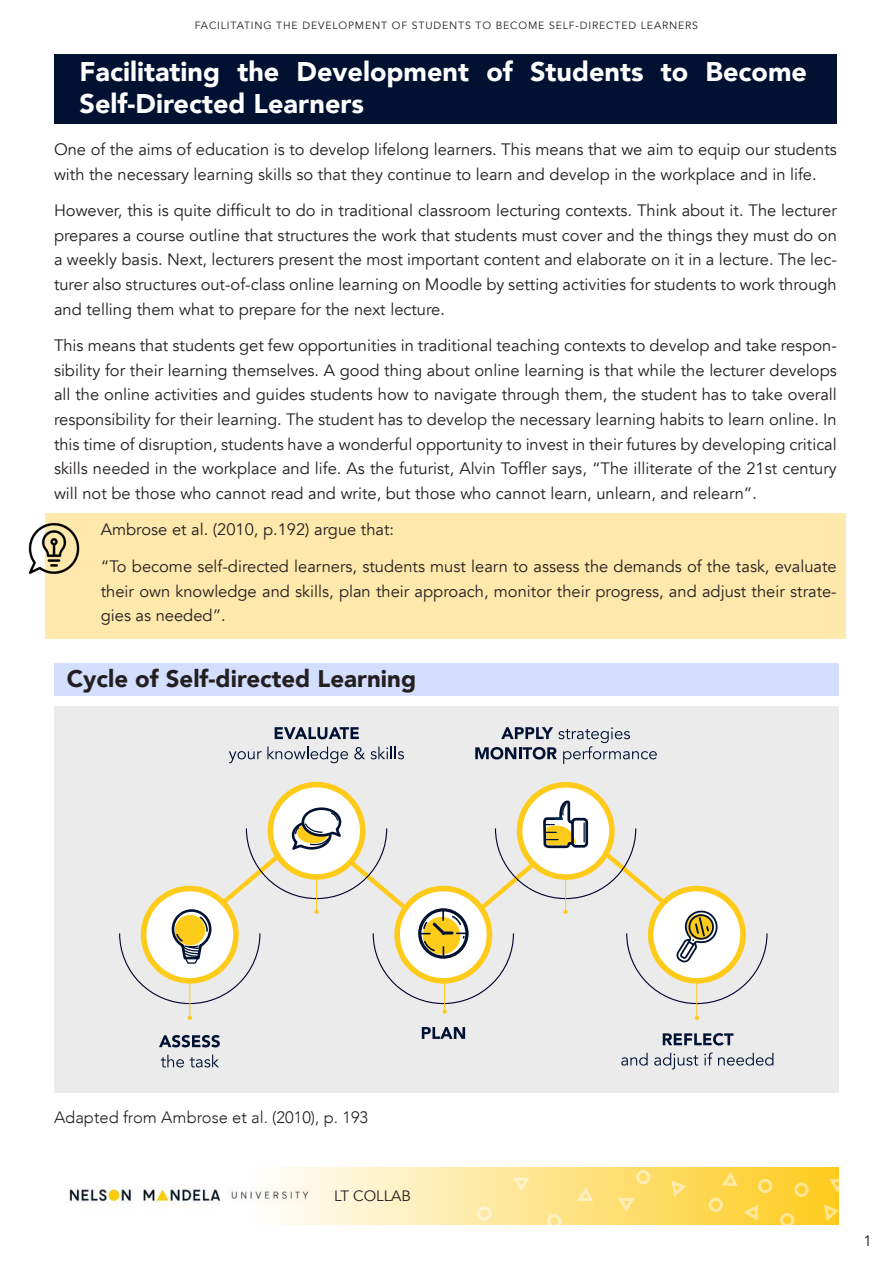
<style>
.page{position:relative;width:893px;height:1263px;background:#fff}
.page>*{position:absolute;margin:0;border:0;box-sizing:border-box;transform-origin:0 0}
.Paragraph_Style_1{font:900 27px/32.4px "Avenir";color:#fff}
.Paragraph_Style_5{font:900 24px "Avenir";color:#231f20}
.t1{font:16.5px/24.6px "Avenir";color:#231f20;text-align:justify}
.Basic{font:300 16.5px "Avenir";color:#231f20}
.t2{font:15px "Avenir";color:#231f20}
.t3{font:10.5px "Avenir";letter-spacing:.08em;color:#231f20}
</style>
<div class="page">
<div style="left:247px;top:1167px;width:592px;height:58px;background:linear-gradient(to right,#feffff,#fecb1d)"></div>
<img style="left:66px;top:1177px;width:258px;height:38px">
<div style="left:794px;top:1182px;width:15px;height:15px;border:3px solid #fff;border-radius:50%"></div>
<div style="left:709px;top:1198px;width:14px;height:14px;border:3px solid #fff;border-radius:50%"></div>
<div style="left:780px;top:1213px;width:14px;height:14px;border:3px solid #fff;border-radius:50%"></div>
<div style="left:636px;top:1170px;width:14px;height:14px;border:3px solid #fff;border-radius:50%"></div>
<div style="left:547px;top:1214px;width:14px;height:14px;border:3px solid #fff;border-radius:50%"></div>
<div style="left:758px;top:1179px;width:14px;height:14px;border:3px solid #fff;border-radius:50%"></div>
<div style="left:477px;top:1206px;width:15px;height:14px;border:3px solid #fff;border-radius:50%"></div>
<svg style="left:575px;top:1185px;width:20px;height:18px"></svg>
<svg style="left:720px;top:1170px;width:19px;height:17px"></svg>
<svg style="left:615px;top:1195px;width:21px;height:19px"></svg>
<svg style="left:510px;top:1175px;width:21px;height:18px"></svg>
<svg style="left:827px;top:1176px;width:12px;height:19px"></svg>
<svg style="left:741px;top:1203px;width:19px;height:19px"></svg>
<svg style="left:669px;top:1179px;width:19px;height:20px"></svg>
<svg style="left:822px;top:1203px;width:17px;height:21px"></svg>
<div style="left:45px;top:513px;width:801px;height:126px;background:#ffe8ab"></div>
<div style="left:54px;top:54px;width:783px;height:69px;background:#001132"></div>
<div style="left:54px;top:663px;width:785px;height:33px;background:#d4dfff"></div>
<img style="left:28px;top:522px;width:52px;height:52px">
<div style="left:54px;top:706px;width:785px;height:387px;background:#ebebec"></div>
<svg style="left:159px;top:1035px;width:61px;height:12px"></svg>
<svg style="left:161px;top:1054px;width:23px;height:13px"></svg>
<svg style="left:190px;top:1054px;width:29px;height:13px"></svg>
<svg style="left:422px;top:1027px;width:43px;height:12px"></svg>
<svg style="left:663px;top:1033px;width:70px;height:12px"></svg>
<svg style="left:621px;top:1053px;width:27px;height:12px"></svg>
<svg style="left:654px;top:1053px;width:44px;height:16px"></svg>
<svg style="left:704px;top:1052px;width:69px;height:13px"></svg>
<svg style="left:119px;top:727px;width:649px;height:293px"></svg>
<p class="t3" style="left:195px;top:19px;width:505px">FACILITATING THE DEVELOPMENT OF STUDENTS TO BECOME SELF-DIRECTED LEARNERS</p>
<p class="Paragraph_Style_1" style="left:80px;top:55px;width:729px">Facilitating the Development of Students to Become<br>Self-Directed Learners</p>
<p class="t1" style="left:54px;top:137px;width:784px">One of the aims of education is to develop lifelong learners. This means that we aim to equip our students with the necessary learning skills so that they continue to learn and develop in the workplace and in life.</p>
<p class="t1" style="left:54px;top:199px;width:784px">However, this is quite difficult to do in traditional classroom lecturing contexts. Think about it. The lecturer prepares a course outline that structures the work that students must cover and the things they must do on a weekly basis. Next, lecturers present the most important content and elaborate on it in a lecture. The lec&shy;turer also structures out-of-class online learning on Moodle by setting activities for students to work through and telling them what to prepare for the next lecture.</p>
<p class="t1" style="left:54px;top:334px;width:784px">This means that students get few opportunities in traditional teaching contexts to develop and take respon&shy;sibility for their learning themselves. A good thing about online learning is that while the lecturer develops all the online activities and guides students how to navigate through them, the student has to take overall responsibility for their learning. The student has to develop the necessary learning habits to learn online. In this time of disruption, students have a wonderful opportunity to invest in their futures by developing critical skills needed in the workplace and life. As the futurist, Alvin Toffler says, “The illiterate of the 21st century will not be those who cannot read and write, but those who cannot learn, unlearn, and relearn”.</p>
<p class="t1" style="left:101px;top:518px;width:295px">Ambrose et al. (2010, p.192) argue that:</p>
<p class="t1" style="left:101px;top:554px;width:737px">“To become self-directed learners, students must learn to assess the demands of the task, evaluate their own knowledge and skills, plan their approach, monitor their progress, and adjust their strate&shy;gies as needed”.</p>
<p class="Paragraph_Style_5" style="left:67px;top:658px;width:351px">Cycle of Self-directed Learning</p>
<p class="Basic" style="left:54px;top:1107px;width:316px">Adapted from Ambrose et al. (2010), p. 193</p>
<p class="t2" style="left:334px;top:1187px;width:78px">LT COLLAB</p>
<p class="t2" style="left:863px;top:1232px;width:10px">1</p>
</div>
